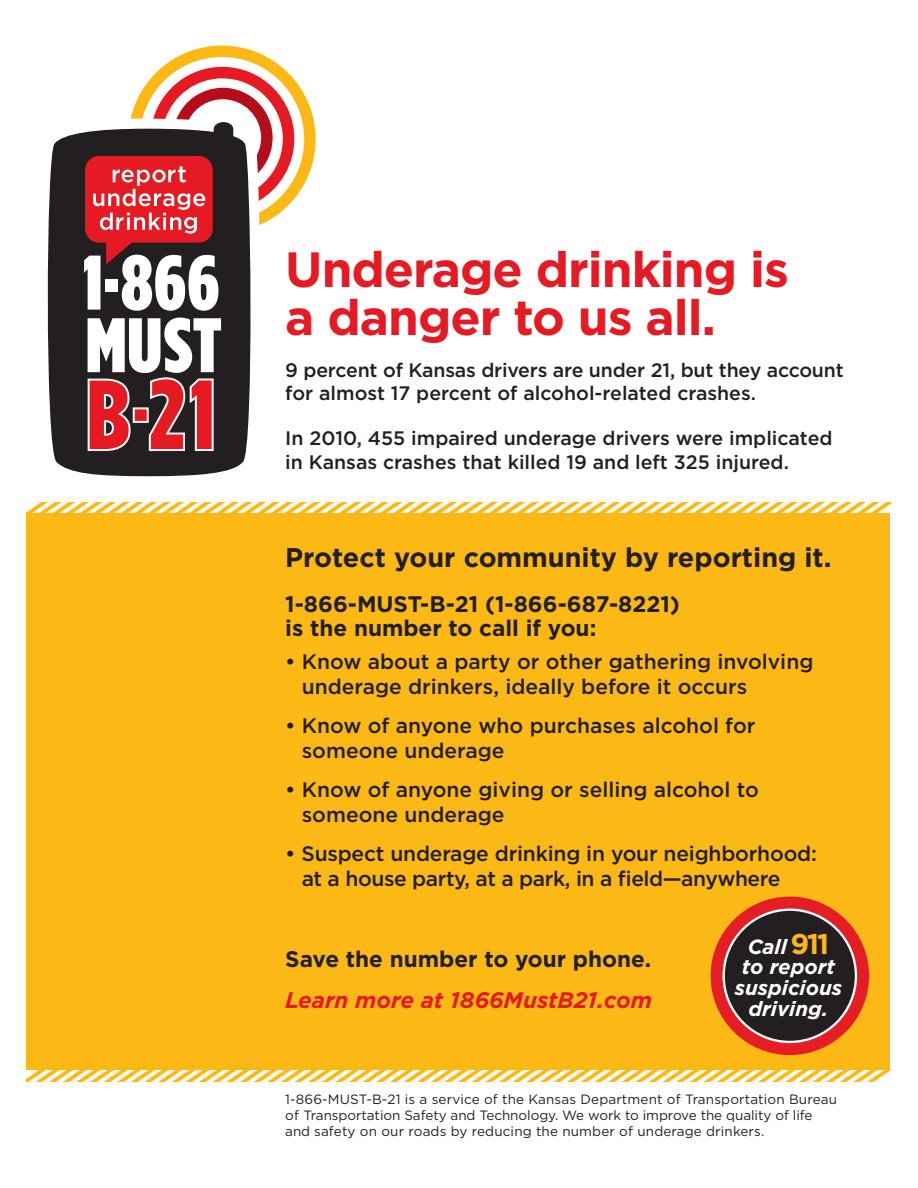
<style>
.page{position:relative;width:918px;height:1188px;background:#fff}
.page>*{position:absolute;margin:0;border:0;box-sizing:border-box;transform-origin:0 0}
.t1{font:700 49.5px/48px "Gotham";letter-spacing:-.02em;color:#e51a23}
.t2{font:700 27px "Gotham";color:#231f20}
.t3{font:700 22.5px/24px "Gotham";color:#231f20}
.t4{font:italic 700 22.5px "Gotham";color:#e51a23}
.t5{font:500 21px/25.2px "Gotham";color:#231f20}
.t6{font:italic 700 20.55px/20.5px "Gotham";color:#fff;text-align:center}
.t7{font:500 19.5px/22.5px "Gotham";color:#231f20}
.t8{font:13.5px/16.2px "Gotham";letter-spacing:.01em;color:#231f20}
.s1{font-style:normal;font-size:28.5px;color:#fcb814}
</style>
<div class="page">
<div style="left:26px;top:513px;width:864px;height:556px;background:#fcb814"></div>
<svg style="left:47px;top:132px;width:204px;height:344px;background:#383435"></svg>
<svg style="left:87px;top:318px;width:134px;height:134px"></svg>
<svg style="left:84px;top:46px;width:232px;height:265px"></svg>
<div style="left:711px;top:897px;width:158px;height:158px;background:#e51e26;border-radius:50%"></div>
<div style="left:724px;top:910px;width:132px;height:132px;background:#231f20;border-radius:50%"></div>
<svg style="left:26px;top:502px;width:864px;height:11px"></svg>
<svg style="left:26px;top:1069px;width:864px;height:13px"></svg>
<h1 class="t1" style="left:285px;top:244px;width:505px">Underage drinking is a danger to us all.</h1>
<p class="t7" style="left:285px;top:359px;width:560px">9 percent of Kansas drivers are under 21, but they account for almost 17 percent of alcohol-related crashes.</p>
<p class="t7" style="left:285px;top:425px;width:549px;line-height:24px">In 2010, 455 impaired underage drivers were implicated in Kansas crashes that killed 19 and left 325 injured.</p>
<p class="t2" style="left:285px;top:542px;width:548px">Protect your community by reporting it.</p>
<p class="t3" style="left:285px;top:592px;width:396px">1-866-MUST-B-21 (1-866-687-8221) is the number to call if you:</p>
<p class="t5" style="left:302px;top:649px;width:513px;text-indent:-17px">• Know about a party or other gathering involving underage drinkers, ideally before it occurs</p>
<p class="t5" style="left:302px;top:713px;width:455px;text-indent:-17px">• Know of anyone who purchases alcohol for someone underage</p>
<p class="t5" style="left:302px;top:776px;width:459px;text-indent:-17px">• Know of anyone giving or selling alcohol to someone underage</p>
<p class="t5" style="left:302px;top:840px;width:517px;text-indent:-17px">• Suspect underage drinking in your neighborhood: at a house party, at a park, in a field—anywhere</p>
<p class="t3" style="left:285px;top:947px;width:367px">Save the number to your phone.</p>
<p class="t4" style="left:285px;top:987px;width:368px">Learn more at 1866MustB21.com</p>
<p class="t6" style="left:735px;top:936px;width:109px">Call <span class="s1">911 </span>to report suspicious driving.</p>
<p class="t8" style="left:285px;top:1091px;width:553px">1-866-MUST-B-21 is a service of the Kansas Department of Transportation Bureau of Transportation Safety and Technology. We work to improve the quality of life and safety on our roads by reducing the number of underage drinkers.</p>
</div>
